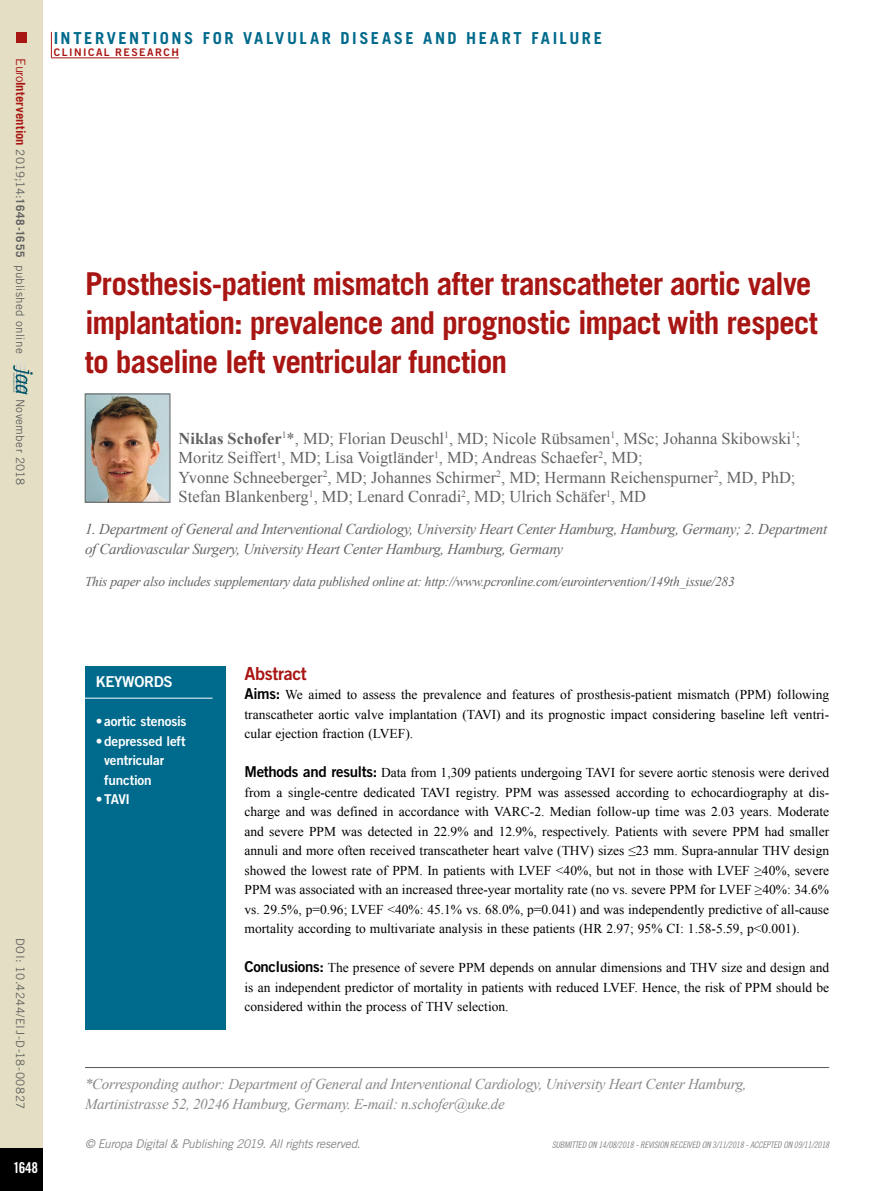
<style>
.page{position:relative;width:893px;height:1191px;background:#fff}
.page>*{position:absolute;margin:0;border:0;box-sizing:border-box;transform-origin:0 0}
.t1{font:700 31.5px/39px "Trade Gothic LT Std";letter-spacing:-.03em;color:#a81613}
.t2{font:18px "Trade Gothic LT Std Bd 2";letter-spacing:-.02em;color:#a81613}
.t3{font:16.5px/19.5px "Times New Roman";color:#626261}
.t4{font:700 16.5px "Trade Gothic LT Std";letter-spacing:.155em;color:#006a8c}
.t5{font:italic 15px/19.5px "Times New Roman";letter-spacing:-.02em;color:#626261}
.t6{font:italic 15px/19.5px "Times New Roman";letter-spacing:-.02em;color:#868786}
.t7{font:15px "Trade Gothic LT Std Bd 2";letter-spacing:-.02em;color:#fff}
.t8{font:15px "Trade Gothic LT Std Bd Cn 20";color:#fff}
.t9{font:13.5px/19.5px "Times New Roman";color:#000;text-align:justify}
.t10{font:italic 13.5px "Times New Roman";letter-spacing:-.02em;color:#626261}
.t11{font:13.5px/19.5px "Trade Gothic LT Std Bd 2";letter-spacing:-.015em;color:#fff}
.t12{font:italic 12px "Trade Gothic LT Std";letter-spacing:-.03em;color:#868786}
.t13{font:11.7px "Trade Gothic LT Std";letter-spacing:.03em;color:#626261}
.t14{font:10.5px "Trade Gothic LT Std Bd 2";letter-spacing:.14em;color:#a81613}
.t15{font:9px "Trade Gothic LT Std Cn 18 Obl";letter-spacing:-.02em;color:#868786}
.s1{font-size:12.75px;color:#a81613}
.s2{font-weight:700;font-size:12.75px;color:#a81613}
.s3{font-weight:700}
.s4{font-family:"Trade Gothic LT Std Bd 2";font-size:15px}
</style>
<div class="page">
<div style="left:0;top:0;width:43px;height:1191px;background:#e4dfc4"></div>
<div style="left:0;top:1148px;width:43px;height:43px;background:#000"></div>
<div style="left:16px;top:32px;width:10px;height:10px;background:#a81613"></div>
<svg style="left:51px;top:32px;width:1px;height:25px"></svg>
<hr style="left:51px;top:57px;width:128px;height:1px;background:#a81613">
<svg style="left:13px;top:365px;width:20px;height:29px"></svg>
<hr style="left:85px;top:1067px;width:744px;height:1px;background:#565655">
<div style="left:85px;top:665px;width:140px;height:364px;background:#006a8c"></div>
<hr style="left:83px;top:698px;width:130px;height:1px;background:#fff">
<img style="left:87px;top:396px;width:81px;height:104px">
<div style="left:85px;top:394px;width:85px;height:108px;border:1px solid #626261"></div>
<p class="t13" style="left:27px;top:58px;width:296px;rotate:90deg"><span class="s1">Euro</span><span class="s2">Intervention</span> 2019;14:<span class="s3">1648-1655</span> published online</p>
<p class="t13" style="left:27px;top:399px;width:88px;rotate:90deg">November 2018</p>
<p class="t4" style="left:54px;top:28px;width:550px">INTERVENTIONS FOR VALVULAR DISEASE AND HEART FAILURE</p>
<p class="t14" style="left:54px;top:45px;width:127px">CLINICAL RESEARCH</p>
<h1 class="t1" style="left:85px;top:264px;width:734px">Prosthesis-patient mismatch after transcatheter aortic valve implantation: prevalence and prognostic impact with respect to baseline left ventricular function</h1>
<p class="t3" style="left:179px;top:428px;width:623px"><span class="s3">Niklas Schofer</span><sup>1</sup>*, MD; Florian Deuschl<sup>1</sup>, MD; Nicole Rübsamen<sup>1</sup>, MSc; Johanna Skibowski<sup>1</sup>; Moritz Seiffert<sup>1</sup>, MD; Lisa Voigtländer<sup>1</sup>, MD; Andreas Schaefer<sup>2</sup>, MD;<br>Yvonne Schneeberger<sup>2</sup>, MD; Johannes Schirmer<sup>2</sup>, MD; Hermann Reichenspurner<sup>2</sup>, MD, PhD; Stefan Blankenberg<sup>1</sup>, MD; Lenard Conradi<sup>2</sup>, MD; Ulrich Schäfer<sup>1</sup>, MD</p>
<p class="t5" style="left:85px;top:519px;width:744px">1. Department of General and Interventional Cardiology, University Heart Center Hamburg, Hamburg, Germany; 2. Department of Cardiovascular Surgery, University Heart Center Hamburg, Hamburg, Germany</p>
<p class="t10" style="left:85px;top:572px;width:651px">This paper also includes supplementary data published online at: http://www.pcronline.com/eurointervention/149th_issue/283</p>
<p class="t13" style="left:27px;top:938px;width:172px;rotate:90deg">DOI: 10.4244/EIJ-D-18-00827</p>
<p class="t8" style="left:13px;top:1158px;width:26px">1648</p>
<p class="t7" style="left:96px;top:672px;width:79px">KEYWORDS</p>
<p class="t11" style="left:96px;top:711px;width:92px">• aortic stenosis</p>
<p class="t11" style="left:104px;top:731px;width:83px;text-indent:-9px">•depressed left ventricular function</p>
<p class="t11" style="left:96px;top:789px;width:36px">• TAVI</p>
<h2 class="t2" style="left:244px;top:662px;width:64px">Abstract</h2>
<p class="t9" style="left:244px;top:684px;width:586px"><span class="s4">Aims:</span> We aimed to assess the prevalence and features of prosthesis-patient mismatch (PPM) following transcatheter aortic valve implantation (TAVI) and its prognostic impact considering baseline left ventri&shy;cular ejection fraction (LVEF).</p>
<p class="t9" style="left:244px;top:762px;width:586px"><span class="s4">Methods and results:</span> Data from 1,309 patients undergoing TAVI for severe aortic stenosis were derived from a single-centre dedicated TAVI registry. PPM was assessed according to echocardiography at dis&shy;charge and was defined in accordance with VARC-2. Median follow-up time was 2.03 years. Moderate and severe PPM was detected in 22.9% and 12.9%, respectively. Patients with severe PPM had smaller annuli and more often received transcatheter heart valve (THV) sizes ≤23 mm. Supra-annular THV design showed the lowest rate of PPM. In patients with LVEF &lt;40%, but not in those with LVEF ≥40%, severe PPM was associated with an increased three-year mortality rate (no vs. severe PPM for LVEF ≥40%: 34.6% vs. 29.5%, p=0.96; LVEF &lt;40%: 45.1% vs. 68.0%, p=0.041) and was independently predictive of all-cause mortality according to multivariate analysis in these patients (HR 2.97; 95% CI: 1.58-5.59, p&lt;0.001).</p>
<p class="t9" style="left:244px;top:957px;width:586px"><span class="s4">Conclusions:</span> The presence of severe PPM depends on annular dimensions and THV size and design and is an independent predictor of mortality in patients with reduced LVEF. Hence, the risk of PPM should be considered within the process of THV selection.</p>
<p class="t6" style="left:85px;top:1074px;width:663px">*Corresponding author: Department of General and Interventional Cardiology, University Heart Center Hamburg,<br>Martinistrasse 52, 20246 Hamburg, Germany. E-mail: n.schofer@uke.de</p>
<p class="t12" style="left:85px;top:1137px;width:277px">© Europa Digital &amp; Publishing 2019. All rights reserved.</p>
<p class="t15" style="left:552px;top:1139px;width:279px">SUBMITTED ON 14/08/2018 - REVISION RECEIVED ON 3/11/2018 - ACCEPTED ON 09/11/2018</p>
</div>
